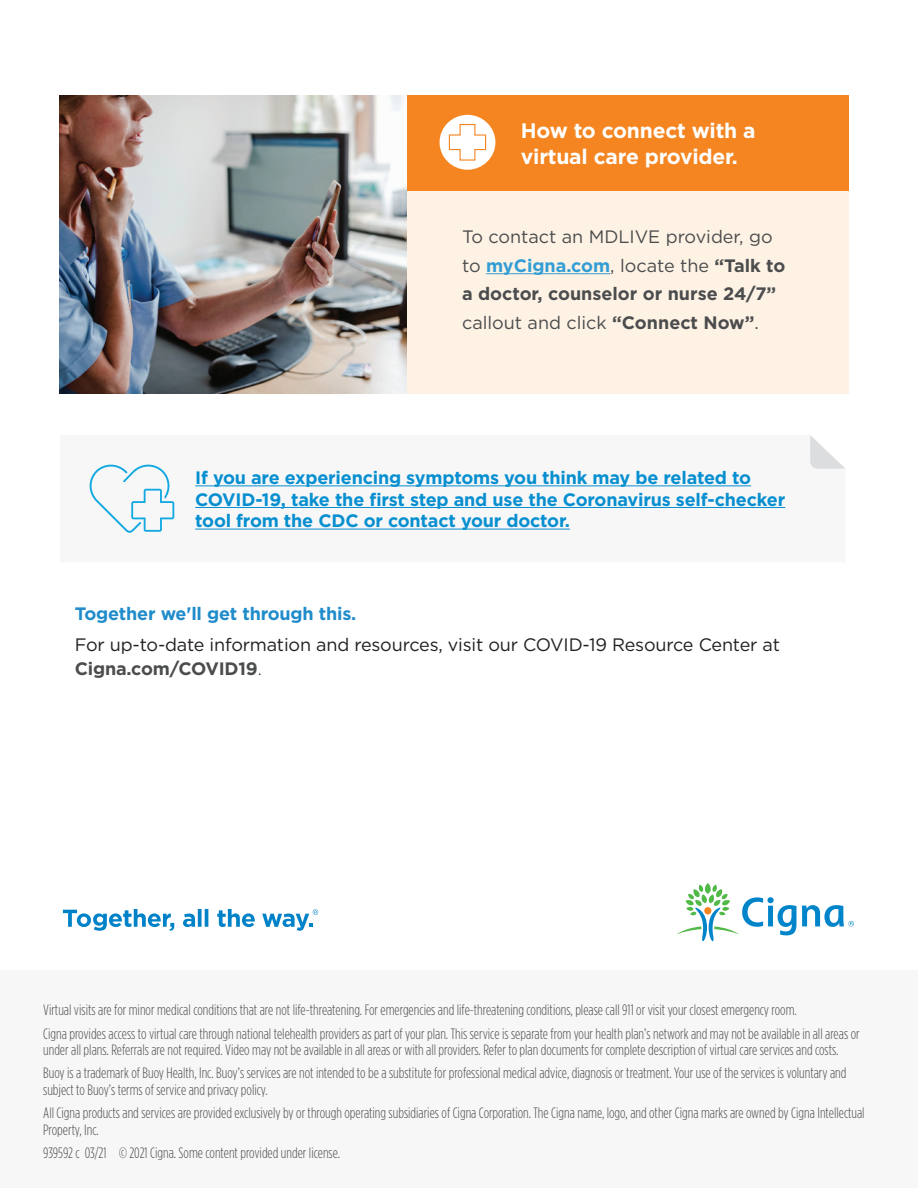
<style>
.page{position:relative;width:918px;height:1188px;background:#fff}
.page>*{position:absolute;margin:0;border:0;box-sizing:border-box;transform-origin:0 0}
.t1{font:700 21px/25.2px "Gotham";letter-spacing:-.01em;color:#fff}
.t2{font:700 18px/21.6px "Gotham";letter-spacing:-.01em;color:#068fd0}
.t3{font:18px/28.5px "Gotham";color:#4b4c4d}
.t4{font:18px/24px "Gotham";letter-spacing:-.01em;color:#231f20}
.t5{font:700 18px "Gotham";letter-spacing:-.01em;color:#208ccb}
.t6{font:300 15px/16.5px "Gotham Condensed";color:#4b4c4d}
.s1{font-weight:700;color:#339dd5}
.s2{font-weight:700}
.s3{font-weight:700;color:#4b4c4d}
.s4{font-weight:300}
</style>
<div class="page">
<img style="left:60px;top:95px;width:347px;height:298px">
<div style="left:407px;top:95px;width:442px;height:298px;background:#fef2e5"></div>
<svg style="left:89px;top:464px;width:697px;height:65px"></svg>
<svg style="left:810px;top:435px;width:35px;height:34px"></svg>
<div style="left:0;top:971px;width:918px;height:217px;background:#f7f7f8"></div>
<hr style="left:486px;top:273px;width:124px;height:1px;background:#339dd5">
<hr style="left:195px;top:485px;width:556px;height:1px;background:#068fd0">
<hr style="left:195px;top:507px;width:590px;height:1px;background:#068fd0">
<hr style="left:195px;top:529px;width:375px;height:1px;background:#068fd0">
<div style="left:407px;top:95px;width:441px;height:95px;background:#f58520"></div>
<div style="left:440px;top:115px;width:55px;height:55px;background:#fff;border-radius:50%"></div>
<svg style="left:448px;top:124px;width:39px;height:37px"></svg>
<svg style="left:90px;top:465px;width:84px;height:68px"></svg>
<svg style="left:677px;top:883px;width:177px;height:58px"></svg>
<svg style="left:63px;top:909px;width:111px;height:22px"></svg>
<svg style="left:183px;top:909px;width:25px;height:18px"></svg>
<svg style="left:217px;top:909px;width:38px;height:18px"></svg>
<svg style="left:262px;top:909px;width:56px;height:22px"></svg>
<p class="t1" style="left:521px;top:118px;width:236px">How to connect with a virtual care provider.</p>
<p class="t3" style="left:462px;top:222px;width:325px">To contact an MDLIVE provider, go to <span class="s1">myCigna.com</span>, locate the <span class="s2">“Talk to a doctor, counselor or nurse 24/7” </span>callout and click <span class="s2">“Connect Now”</span>.</p>
<p class="t2" style="left:195px;top:467px;width:591px">If you are experiencing symptoms you think may be related to<br>COVID-19, take the first step and use the Coronavirus self-checker tool from the CDC or contact your doctor.</p>
<p class="t5" style="left:75px;top:602px;width:283px">Together we'll get through this.</p>
<p class="t4" style="left:75px;top:632px;width:707px">For up-to-date information and resources, visit our COVID-19 Resource Center at<br><span class="s3">Cigna.com/COVID19</span><span class="s4">.</span></p>
<p class="t6" style="left:43px;top:1002px;width:755px">Virtual visits are for minor medical conditions that are not life-threatening. For emergencies and life-threatening conditions, please call 911 or visit your closest emergency room.</p>
<p class="t6" style="left:43px;top:1025px;width:818px">Cigna provides access to virtual care through national telehealth providers as part of your plan. This service is separate from your health plan’s network and may not be available in all areas or under all plans. Referrals are not required. Video may not be available in all areas or with all providers. Refer to plan documents for complete description of virtual care services and costs.</p>
<p class="t6" style="left:43px;top:1065px;width:805px">Buoy is a trademark of Buoy Health, Inc. Buoy’s services are not intended to be a substitute for professional medical advice, diagnosis or treatment. Your use of the services is voluntary and subject to Buoy’s terms of service and privacy policy.</p>
<p class="t6" style="left:43px;top:1105px;width:823px">All Cigna products and services are provided exclusively by or through operating subsidiaries of Cigna Corporation. The Cigna name, logo, and other Cigna marks are owned by Cigna Intellectual<br>Property, Inc.</p>
<p class="t6" style="left:43px;top:1144px;width:298px">939592 c 03/21 © 2021 Cigna. Some content provided under license.</p>
</div>
